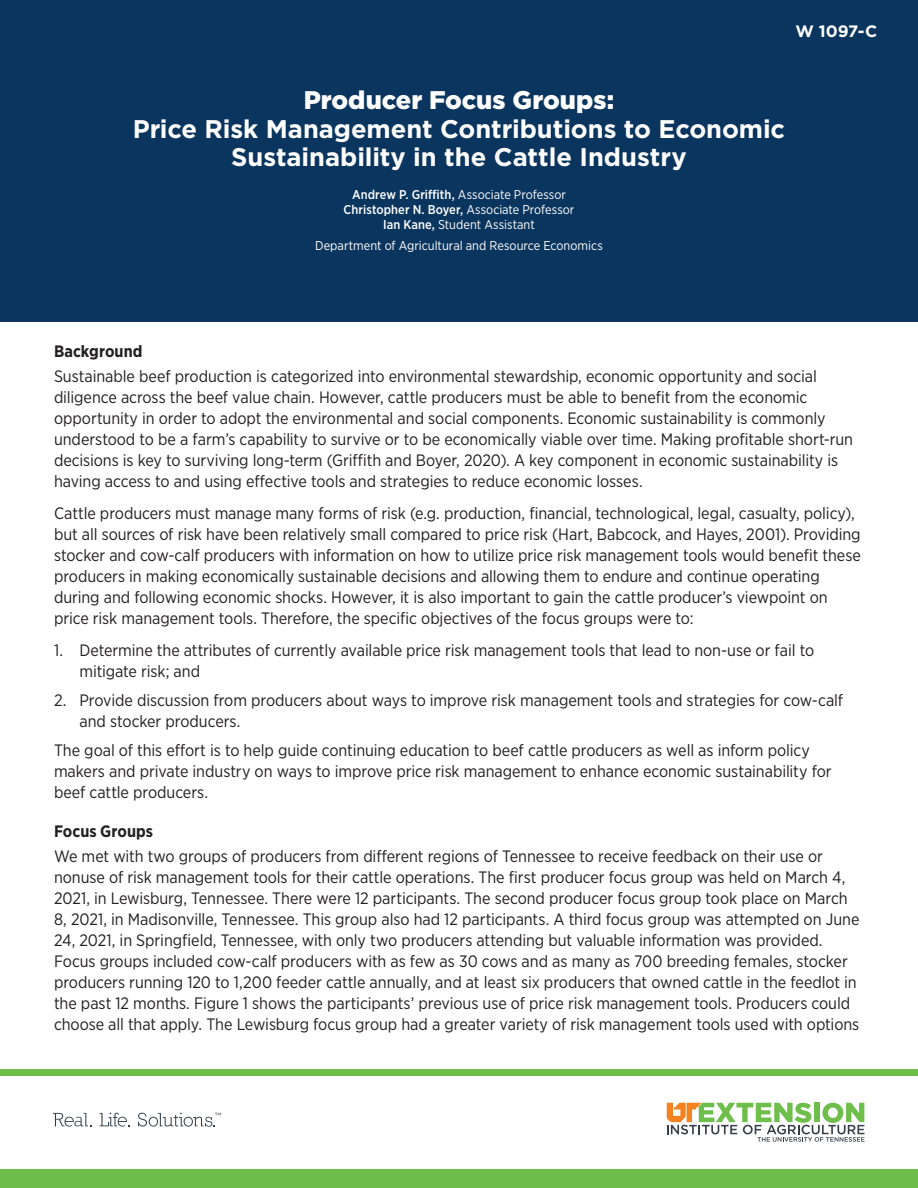
<style>
.page{position:relative;width:918px;height:1188px;background:#fff}
.page>*{position:absolute;margin:0;border:0;box-sizing:border-box;transform-origin:0 0}
.t1{font:700 25.5px/28.5px "Gotham";letter-spacing:-.005em;color:#fff;text-align:center}
.Body_Text{font:16.5px/21px "Gotham Narrow";letter-spacing:-.005em;color:#231f20}
.Subheads{font:700 16.5px "Gotham Narrow";color:#231f20}
.PB_Number{font:700 16.5px "Gotham";color:#fff}
.t2{font:12.75px "Gotham Narrow";color:#fff}
.t3{font:500 12.75px "Gotham Narrow";letter-spacing:.005em;color:#fff}
.s1{font-weight:900}
.s2{font-weight:500}
.s3{font-weight:400}
</style>
<div class="page">
<div style="left:0;top:1170px;width:918px;height:18px;background:#6dbe4b"></div>
<div style="left:0;top:1069px;width:918px;height:6px;background:#6dbe4b"></div>
<svg style="left:53px;top:1113px;width:38px;height:14px"></svg>
<svg style="left:100px;top:1113px;width:30px;height:14px"></svg>
<svg style="left:667px;top:1103px;width:197px;height:39px"></svg>
<svg style="left:138px;top:1113px;width:83px;height:14px"></svg>
<div style="left:0;top:0;width:918px;height:322px;background:#0a355e"></div>
<p class="PB_Number" style="left:795px;top:20px;width:84px">W 1097-C</p>
<p class="t1" style="left:133px;top:86px;width:654px"><span class="s1">Producer Focus Groups:<br></span>Price Risk Management Contributions to Economic<br>Sustainability in the Cattle Industry</p>
<p class="t2" style="left:352px;top:187px;width:215px"><span class="s2">Andrew P. Griffith,</span> Associate Professor</p>
<p class="t3" style="left:344px;top:202px;width:232px">Christopher N. Boyer, <span class="s3">Associate Professor</span></p>
<p class="t2" style="left:383px;top:217px;width:153px"><span class="s2">Ian Kane,</span> Student Assistant</p>
<p class="t2" style="left:315px;top:238px;width:289px">Department of Agricultural and Resource Economics</p>
<p class="Subheads" style="left:54px;top:341px;width:90px">Background</p>
<p class="Body_Text" style="left:54px;top:366px;width:801px">Sustainable beef production is categorized into environmental stewardship, economic opportunity and social diligence across the beef value chain. However, cattle producers must be able to benefit from the economic opportunity in order to adopt the environmental and social components. Economic sustainability is commonly understood to be a farm’s capability to survive or to be economically viable over time. Making profitable short-run decisions is key to surviving long-term (Griffith and Boyer, 2020). A key component in economic sustainability is having access to and using effective tools and strategies to reduce economic losses.</p>
<p class="Body_Text" style="left:54px;top:503px;width:808px">Cattle producers must manage many forms of risk (e.g. production, financial, technological, legal, casualty, policy), but all sources of risk have been relatively small compared to price risk (Hart, Babcock, and Hayes, 2001). Providing stocker and cow-calf producers with information on how to utilize price risk management tools would benefit these producers in making economically sustainable decisions and allowing them to endure and continue operating during and following economic shocks. However, it is also important to gain the cattle producer’s viewpoint on price risk management tools. Therefore, the specific objectives of the focus groups were to:</p>
<p class="Body_Text" style="left:80px;top:639px;width:736px;text-indent:-26px">1. Determine the attributes of currently available price risk management tools that lead to non-use or fail to mitigate risk; and</p>
<p class="Body_Text" style="left:80px;top:690px;width:765px;text-indent:-26px">2. Provide discussion from producers about ways to improve risk management tools and strategies for cow-calf and stocker producers.</p>
<p class="Body_Text" style="left:54px;top:740px;width:779px">The goal of this effort is to help guide continuing education to beef cattle producers as well as inform policy makers and private industry on ways to improve price risk management to enhance economic sustainability for beef cattle producers.</p>
<p class="Subheads" style="left:54px;top:820px;width:101px">Focus Groups</p>
<p class="Body_Text" style="left:54px;top:845px;width:807px">We met with two groups of producers from different regions of Tennessee to receive feedback on their use or nonuse of risk management tools for their cattle operations. The first producer focus group was held on March 4, 2021, in Lewisburg, Tennessee. There were 12 participants. The second producer focus group took place on March 8, 2021, in Madisonville, Tennessee. This group also had 12 participants. A third focus group was attempted on June 24, 2021, in Springfield, Tennessee, with only two producers attending but valuable information was provided.<br>Focus groups included cow-calf producers with as few as 30 cows and as many as 700 breeding females, stocker producers running 120 to 1,200 feeder cattle annually, and at least six producers that owned cattle in the feedlot in the past 12 months. Figure 1 shows the participants’ previous use of price risk management tools. Producers could choose all that apply. The Lewisburg focus group had a greater variety of risk management tools used with options</p>
</div>
